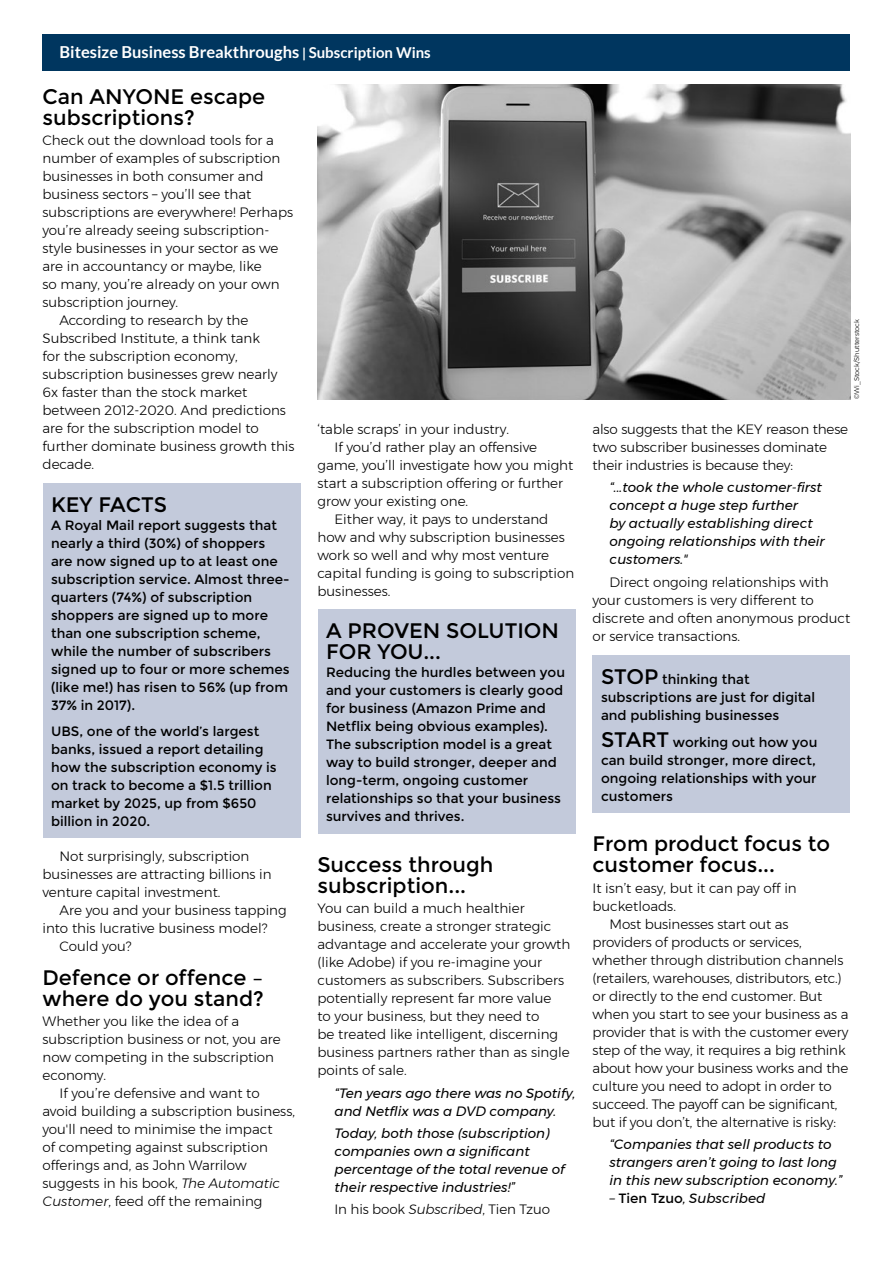
<style>
.page{position:relative;width:893px;height:1263px;background:#fff}
.page>*{position:absolute;margin:0;border:0;box-sizing:border-box;transform-origin:0 0}
.SUBHEAD{font:21px/21px "Montserrat";color:#000}
.BOXED_HEADING{font:21px/21px "Montserrat";color:#000}
.body{font:700 16.5px "Lato";color:#fff}
.body-2{font:300 13.5px/18px "Montserrat";color:#000}
.BOXED_PARAGRAPH{font:13.5px/18px "Montserrat";color:#000}
.QUOTE{font:italic 13.5px/18px "Montserrat";color:#000}
.PHOTO_CREDIT{font:300 6.75px "Montserrat";color:#000}
.s1{font-size:13.5px}
.s2{font-size:15px}
.s3{font-style:italic}
.s4{font-size:21px}
.s5{font-style:normal}
</style>
<div class="page">
<div style="left:43px;top:34px;width:807px;height:36px;background:#00365f"></div>
<div style="left:43px;top:483px;width:257px;height:42px;background:#c3cadb"></div>
<div style="left:43px;top:508px;width:257px;height:214px;background:#c3cadb"></div>
<div style="left:43px;top:715px;width:257px;height:123px;background:#c3cadb"></div>
<div style="left:317px;top:609px;width:258px;height:64px;background:#c3cadb"></div>
<div style="left:317px;top:656px;width:258px;height:177px;background:#c3cadb"></div>
<div style="left:592px;top:655px;width:258px;height:77px;background:#c3cadb"></div>
<div style="left:592px;top:718px;width:258px;height:94px;background:#c3cadb"></div>
<img style="left:317px;top:84px;width:533px;height:316px">
<p class="body" style="left:60px;top:42px;width:373px">Bitesize Business Breakthroughs <span class="s1">|</span> <span class="s2">Subscription Wins</span></p>
<p class="SUBHEAD" style="left:43px;top:87px;width:224px">Can ANYONE escape subscriptions?</p>
<p class="body-2" style="left:43px;top:131px;width:252px">Check out the download tools for a number of examples of subscription businesses in both consumer and business sectors – you’ll see that subscriptions are everywhere! Perhaps you’re already seeing subscription&shy;style businesses in your sector as we are in accountancy or maybe, like<br>so many, you’re already on your own subscription journey.</p>
<p class="body-2" style="left:43px;top:311px;width:253px;text-indent:17px">According to research by the<br>Subscribed Institute, a think tank<br>for the subscription economy, subscription businesses grew nearly<br>6x faster than the stock market between 2012-2020. And predictions are for the subscription model to further dominate business growth this decade.</p>
<p class="BOXED_HEADING" style="left:51px;top:494px;width:118px">KEY FACTS</p>
<p class="BOXED_PARAGRAPH" style="left:51px;top:516px;width:240px">A Royal Mail report suggests that nearly a third (30%) of shoppers are now signed up to at least one subscription service. Almost three&shy;quarters (74%) of subscription shoppers are signed up to more than one subscription scheme, while the number of subscribers signed up to four or more schemes (like me!) has risen to 56% (up from<br>37% in 2017).</p>
<p class="BOXED_PARAGRAPH" style="left:51px;top:723px;width:227px">UBS, one of the world’s largest banks, issued a report detailing how the subscription economy is on track to become a $1.5 trillion market by 2025, up from $650 billion in 2020.</p>
<p class="body-2" style="left:43px;top:847px;width:231px;text-indent:17px">Not surprisingly, subscription businesses are attracting billions in venture capital investment.</p>
<p class="body-2" style="left:43px;top:901px;width:246px;text-indent:17px">Are you and your business tapping into this lucrative business model?</p>
<p class="body-2" style="left:60px;top:937px;width:73px">Could you?</p>
<p class="SUBHEAD" style="left:43px;top:967px;width:223px">Defence or offence – where do you stand?</p>
<p class="body-2" style="left:43px;top:1012px;width:240px">Whether you like the idea of a subscription business or not, you are now competing in the subscription economy.</p>
<p class="body-2" style="left:43px;top:1084px;width:254px;text-indent:17px">If you’re defensive and want to avoid building a subscription business, you'll need to minimise the impact<br>of competing against subscription offerings and, as John Warrilow suggests in his book, <span class="s3">The Automatic Customer</span>, feed off the remaining</p>
<p class="body-2" style="left:317px;top:420px;width:193px">‘table scraps’ in your industry.</p>
<p class="body-2" style="left:317px;top:438px;width:257px;text-indent:17px">If you’d rather play an offensive game, you’ll investigate how you might start a subscription offering or further grow your existing one.</p>
<p class="body-2" style="left:317px;top:510px;width:258px;text-indent:17px">Either way, it pays to understand how and why subscription businesses work so well and why most venture capital funding is going to subscription businesses.</p>
<p class="BOXED_HEADING" style="left:326px;top:621px;width:235px">A PROVEN SOLUTION<br>FOR YOU...</p>
<p class="BOXED_PARAGRAPH" style="left:326px;top:664px;width:241px">Reducing the hurdles between you and your customers is clearly good for business (Amazon Prime and<br>Netflix being obvious examples).<br>The subscription model is a great way to build stronger, deeper and long-term, ongoing customer relationships so that your business survives and thrives.</p>
<p class="SUBHEAD" style="left:317px;top:854px;width:177px">Success through subscription...</p>
<p class="body-2" style="left:317px;top:899px;width:254px">You can build a much healthier business, create a stronger strategic advantage and accelerate your growth (like Adobe) if you re-imagine your customers as subscribers. Subscribers potentially represent far more value<br>to your business, but they need to<br>be treated like intelligent, discerning business partners rather than as single points of sale.</p>
<p class="QUOTE" style="left:334px;top:1084px;width:242px">“Ten years ago there was no Spotify, and Netflix was a DVD company.</p>
<p class="QUOTE" style="left:334px;top:1124px;width:232px">Today, both those (subscription) companies own a significant percentage of the total revenue of their respective industries!”</p>
<p class="body-2" style="left:334px;top:1200px;width:217px">In his book <span class="s3">Subscribed</span>, Tien Tzuo</p>
<p class="PHOTO_CREDIT" style="left:852px;top:399px;width:81px;rotate:-90deg">©Wi_Stock/Shutterstock</p>
<p class="body-2" style="left:592px;top:420px;width:257px">also suggests that the KEY reason these two subscriber businesses dominate their industries is because they:</p>
<p class="QUOTE" style="left:609px;top:478px;width:217px">“...took the whole customer-first concept a huge step further<br>by actually establishing direct ongoing relationships with their customers."</p>
<p class="body-2" style="left:592px;top:573px;width:259px;text-indent:17px">Direct ongoing relationships with your customers is very different to discrete and often anonymous product or service transactions.</p>
<p class="BOXED_PARAGRAPH" style="left:601px;top:670px;width:216px"><span class="s4">STOP</span> thinking that subscriptions are just for digital and publishing businesses</p>
<p class="BOXED_PARAGRAPH" style="left:601px;top:733px;width:218px;text-align:justify"><span class="s4">START</span> working out how you can build stronger, more direct, ongoing relationships with your customers</p>
<p class="SUBHEAD" style="left:592px;top:834px;width:239px">From product focus to customer focus...</p>
<p class="body-2" style="left:592px;top:878px;width:206px">It isn’t easy, but it can pay off in bucketloads.</p>
<p class="body-2" style="left:592px;top:914px;width:258px;text-indent:17px">Most businesses start out as providers of products or services, whether through distribution channels (retailers, warehouses, distributors, etc.) or directly to the end customer. But when you start to see your business as a provider that is with the customer every step of the way, it requires a big rethink about how your business works and the culture you need to adopt in order to succeed. The payoff can be significant, but if you don’t, the alternative is risky:</p>
<p class="QUOTE" style="left:609px;top:1135px;width:234px">“Companies that sell products to strangers aren’t going to last long in this new subscription economy.”</p>
<p class="QUOTE" style="left:609px;top:1189px;width:157px">– <span class="s5">Tien Tzuo</span>, Subscribed</p>
</div>
